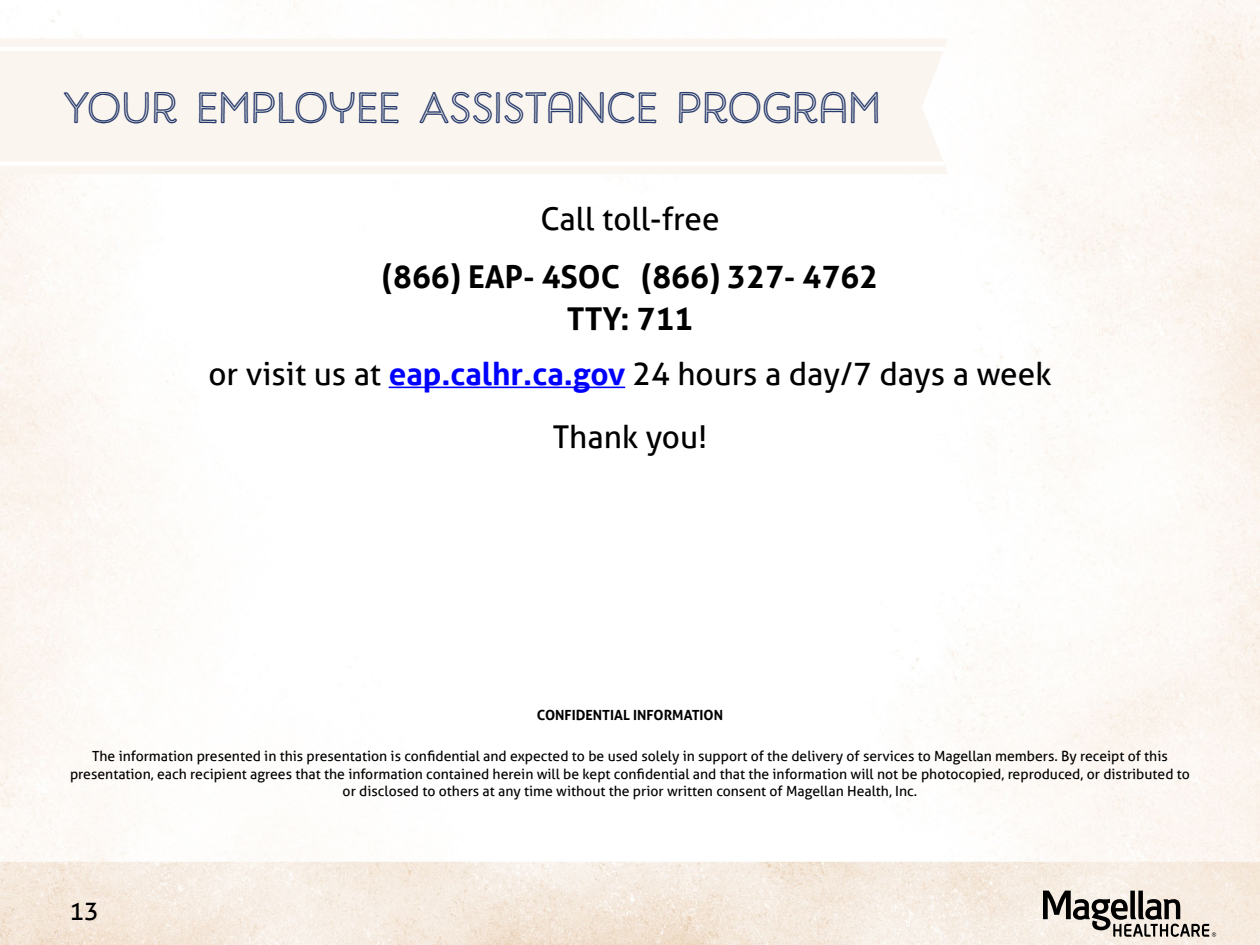
<style>
.page{position:relative;width:1260px;height:945px;background:#fff}
.page>*{position:absolute;margin:0;border:0;box-sizing:border-box;transform-origin:0 0}
.Slide_Title_H1{font:43.75px "Harman Retro Inline";color:#263a6c}
.t1{font:31.5px "Aller";color:#000}
.t2{font:700 31.5px "Aller";color:#000}
.Slide_Number{font:24.5px "Aller";color:#000}
.t3{font:14px/17.5px "Aller";color:#000;text-align:center}
.H2_List_Heading{font:700 14px "Aller";color:#000}
.s1{font-weight:700;color:#00f}
</style>
<div class="page">
<img style="left:0;top:0;width:1260px;height:945px">
<div style="left:0;top:39px;width:948px;height:135px;background:#faf5ef"></div>
<svg style="left:0;top:162px;width:945px;height:4px"></svg>
<svg style="left:0;top:47px;width:945px;height:4px"></svg>
<hr style="left:389px;top:387px;width:236px;height:1px;background:#00f">
<svg style="left:1043px;top:891px;width:173px;height:46px;background:#aba59e"></svg>
<h1 class="Slide_Title_H1" style="left:63px;top:83px;width:819px">YOUR EMPLOYEE ASSISTANCE PROGRAM</h1>
<p class="t1" style="left:540px;top:200px;width:181px">Call toll-free</p>
<p class="t2" style="left:382px;top:257px;width:498px">(866) EAP- 4SOC (866) 327- 4762</p>
<p class="t2" style="left:567px;top:299px;width:128px">TTY: 711</p>
<p class="t1" style="left:208px;top:355px;width:845px">or visit us at <span class="s1">eap.calhr.ca.gov</span> 24 hours a day/7 days a week</p>
<p class="t1" style="left:553px;top:418px;width:156px">Thank you!</p>
<h2 class="H2_List_Heading" style="left:537px;top:707px;width:188px">CONFIDENTIAL INFORMATION</h2>
<p class="t3" style="left:70px;top:748px;width:1121px">The information presented in this presentation is confidential and expected to be used solely in support of the delivery of services to Magellan members. By receipt of this presentation, each recipient agrees that the information contained herein will be kept confidential and that the information will not be photocopied, reproduced, or distributed to or disclosed to others at any time without the prior written consent of Magellan Health, Inc.</p>
<p class="Slide_Number" style="left:70px;top:896px;width:31px">13</p>
</div>
